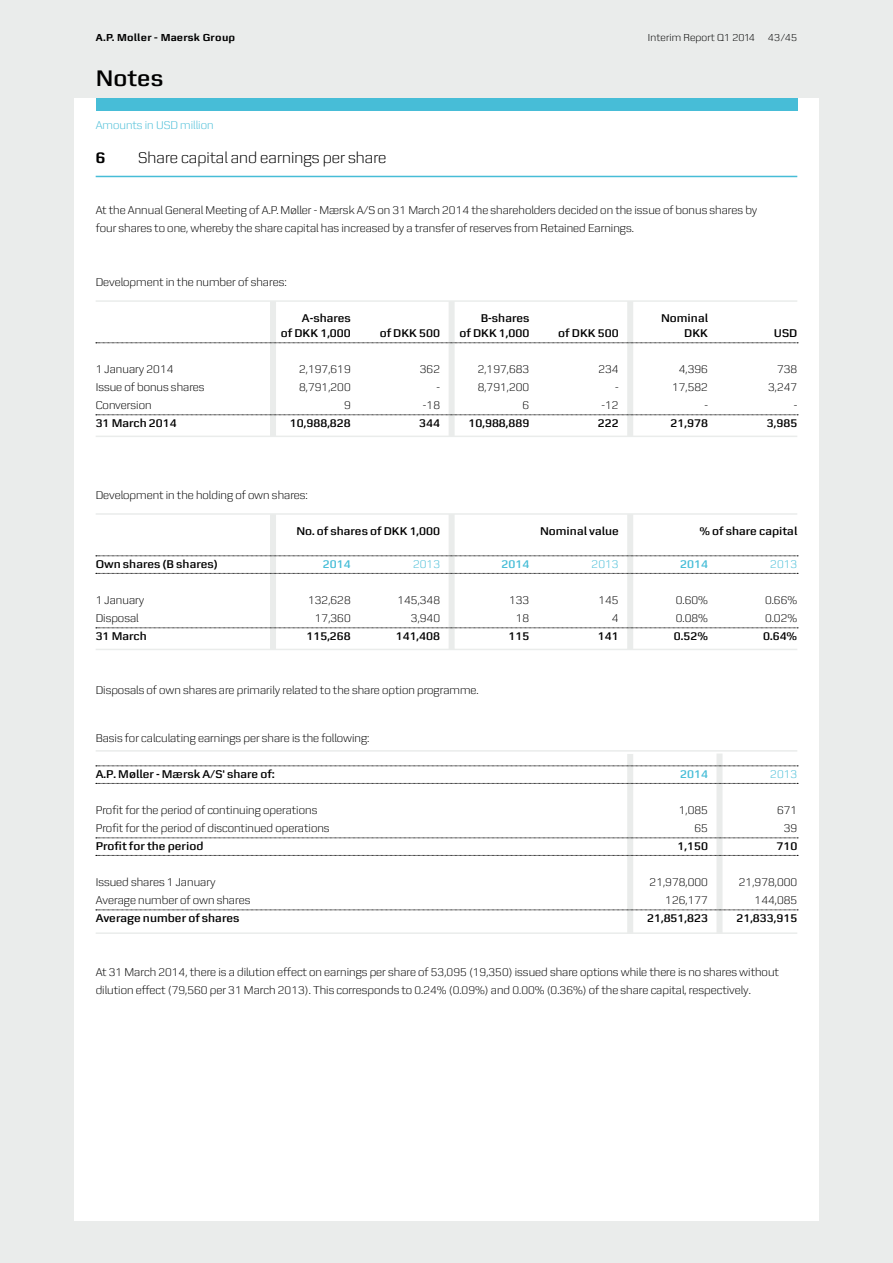
<style>
.page{position:relative;width:893px;height:1263px;background:#eaeceb}
.page>*{position:absolute;margin:0;border:0;box-sizing:border-box;transform-origin:0 0}
.t1{font:600 24px "Zetta Sans";color:#000}
.t2{font:300 16.5px "Zetta Sans";color:#000}
.t3{font:700 16.5px "Zetta Sans";color:#000}
.t4{font:300 12px/18px "Zetta Sans";color:#000;text-align:right}
.t5{font:600 12px "Zetta Sans";color:#000}
.t6{font:300 12px "Zetta Sans";color:#47bdd7}
.t7{font:600 12px "Zetta Sans";color:#47bdd7}
.t8{font:300 10.8px "Zetta Sans";letter-spacing:.01em;color:#000}
.t9{font:700 10.8px "Zetta Sans";letter-spacing:.02em;color:#000}
</style>
<div class="page">
<div style="left:74px;top:98px;width:745px;height:1122px;background:#fff"></div>
<div style="left:96px;top:98px;width:701px;height:13px;background:#47bdd7"></div>
<div style="left:716px;top:753px;width:6px;height:180px;background:#eaeceb"></div>
<div style="left:627px;top:301px;width:6px;height:135px;background:#eaeceb"></div>
<div style="left:627px;top:514px;width:6px;height:135px;background:#eaeceb"></div>
<div style="left:627px;top:754px;width:6px;height:179px;background:#eaeceb"></div>
<div style="left:449px;top:301px;width:6px;height:135px;background:#eaeceb"></div>
<div style="left:449px;top:514px;width:6px;height:135px;background:#eaeceb"></div>
<div style="left:270px;top:301px;width:6px;height:135px;background:#eaeceb"></div>
<div style="left:270px;top:514px;width:6px;height:135px;background:#eaeceb"></div>
<svg style="left:96px;top:343px;width:702px;height:1px"></svg>
<svg style="left:96px;top:415px;width:702px;height:1px"></svg>
<svg style="left:96px;top:556px;width:702px;height:1px"></svg>
<svg style="left:96px;top:573px;width:702px;height:1px"></svg>
<svg style="left:96px;top:628px;width:702px;height:1px"></svg>
<svg style="left:96px;top:766px;width:702px;height:1px"></svg>
<svg style="left:96px;top:783px;width:702px;height:1px"></svg>
<svg style="left:96px;top:838px;width:702px;height:1px"></svg>
<svg style="left:96px;top:855px;width:702px;height:1px"></svg>
<svg style="left:96px;top:910px;width:702px;height:1px"></svg>
<hr style="left:96px;top:176px;width:701px;height:1px;background:#47bdd7">
<hr style="left:96px;top:300px;width:701px;height:2px;background:#eaeceb">
<hr style="left:96px;top:513px;width:701px;height:2px;background:#eaeceb">
<hr style="left:96px;top:436px;width:701px;height:1px;background:#eaeceb">
<hr style="left:96px;top:649px;width:701px;height:1px;background:#eaeceb">
<hr style="left:96px;top:750px;width:701px;height:2px;background:#eaeceb">
<hr style="left:96px;top:932px;width:701px;height:2px;background:#eaeceb">
<p class="t9" style="left:96px;top:31px;width:141px">A.P. Moller - Maersk Group</p>
<p class="t8" style="left:648px;top:32px;width:151px">Interim Report Q1 2014 43/45</p>
<h1 class="t1" style="left:96px;top:64px;width:69px">N otes</h1>
<p class="t6" style="left:96px;top:119px;width:119px">Amounts in USD million</p>
<h2 class="t3" style="left:96px;top:148px;width:11px">6</h2>
<h2 class="t2" style="left:138px;top:149px;width:250px">Share capital and earnings per share</h2>
<p class="t4" style="left:96px;top:201px;width:663px;text-align:left">At the Annual General Meeting of A.P. Møller - Mærsk A/S on 31 March 2014 the shareholders decided on the issue of bonus shares by four shares to one, whereby the share capital has increased by a transfer of reserves from Retained Earnings.</p>
<p class="t4" style="left:96px;top:273px;width:192px">Development in the number of shares:</p>
<p class="t4" style="left:96px;top:360px;width:110px;text-align:left">1 January 2014<br>Issue of bonus shares<br>Conversion</p>
<p class="t5" style="left:96px;top:416px;width:83px">31 March 2014</p>
<p class="t5" style="left:310px;top:311px;width:43px">-shares</p>
<p class="t5" style="left:481px;top:311px;width:97px">B-shares N</p>
<p class="t5" style="left:670px;top:311px;width:40px">ominal</p>
<p class="t5" style="left:281px;top:326px;width:71px">of DKK 1,000</p>
<p class="t5" style="left:380px;top:326px;width:62px">of DKK 500</p>
<p class="t5" style="left:459px;top:326px;width:71px">of DKK 1,000</p>
<p class="t5" style="left:558px;top:326px;width:62px">of DKK 500</p>
<p class="t5" style="left:684px;top:326px;width:25px">DKK</p>
<p class="t5" style="left:774px;top:326px;width:25px">USD</p>
<p class="t4" style="left:299px;top:360px;width:53px">2,197,619<br>8,791,200<br>9</p>
<p class="t5" style="left:290px;top:416px;width:62px">10,988,828</p>
<p class="t4" style="left:420px;top:360px;width:22px">362 - -18</p>
<p class="t5" style="left:419px;top:416px;width:22px">344</p>
<p class="t4" style="left:478px;top:360px;width:53px">2,197,683<br>8,791,200<br>6</p>
<p class="t5" style="left:469px;top:416px;width:62px">10,988,889</p>
<p class="t4" style="left:598px;top:360px;width:22px">234 - -12</p>
<p class="t5" style="left:598px;top:416px;width:22px">222</p>
<p class="t4" style="left:672px;top:360px;width:37px">4,396<br>17,582 -</p>
<p class="t5" style="left:671px;top:416px;width:39px">21,978</p>
<p class="t4" style="left:768px;top:360px;width:31px">738<br>3,247 -</p>
<p class="t5" style="left:767px;top:416px;width:32px">3,985</p>
<p class="t4" style="left:96px;top:486px;width:214px">Development in the holding of own shares:</p>
<p class="t5" style="left:305px;top:524px;width:136px">o. of shares of DKK 1,000</p>
<p class="t5" style="left:540px;top:524px;width:80px">Nominal value</p>
<p class="t5" style="left:699px;top:524px;width:99px">% of share capital</p>
<p class="t5" style="left:96px;top:557px;width:124px">Own shares (B shares)</p>
<p class="t7" style="left:323px;top:557px;width:29px">2014</p>
<p class="t6" style="left:413px;top:558px;width:29px">2013</p>
<p class="t7" style="left:502px;top:557px;width:29px">2014</p>
<p class="t6" style="left:592px;top:558px;width:29px">2013</p>
<p class="t7" style="left:680px;top:557px;width:29px">2014</p>
<p class="t6" style="left:770px;top:558px;width:29px">2013</p>
<p class="t4" style="left:96px;top:591px;width:50px;text-align:left">1 January<br>Disposal</p>
<p class="t5" style="left:96px;top:629px;width:53px">31 March</p>
<p class="t4" style="left:676px;top:591px;width:34px;text-align:left">0.60%<br>0.08%</p>
<p class="t5" style="left:674px;top:629px;width:36px">0.52%</p>
<p class="t4" style="left:765px;top:591px;width:34px;text-align:left">0.66%<br>0.02%</p>
<p class="t5" style="left:763px;top:629px;width:36px">0.64%</p>
<p class="t4" style="left:308px;top:591px;width:44px;text-align:center">132,628<br>17,360</p>
<p class="t5" style="left:306px;top:629px;width:46px">115,268</p>
<p class="t4" style="left:397px;top:591px;width:44px">145,348<br>3,940</p>
<p class="t5" style="left:396px;top:629px;width:46px">141,408</p>
<p class="t4" style="left:509px;top:591px;width:22px;text-align:center">133<br>18</p>
<p class="t5" style="left:508px;top:629px;width:22px">115</p>
<p class="t4" style="left:598px;top:591px;width:22px">145<br>4</p>
<p class="t5" style="left:598px;top:629px;width:22px">141</p>
<p class="t4" style="left:96px;top:681px;width:385px">Disposals of own shares are primarily related to the share option programme.</p>
<p class="t4" style="left:96px;top:729px;width:275px">Basis for calculating earnings per share is the following:</p>
<p class="t5" style="left:96px;top:767px;width:181px">A.P. Møller - Mærsk A/S' share of:</p>
<p class="t7" style="left:680px;top:767px;width:29px">2014</p>
<p class="t6" style="left:770px;top:768px;width:29px">2013</p>
<p class="t4" style="left:96px;top:801px;width:235px;text-align:left">Profit for the period of continuing operations<br>Profit for the period of discontinued operations</p>
<p class="t5" style="left:96px;top:839px;width:109px">Profit for the period</p>
<p class="t4" style="left:96px;top:873px;width:156px;text-align:left">Issued shares 1 January<br>Average number of own shares</p>
<p class="t5" style="left:96px;top:911px;width:145px">Average number of shares</p>
<p class="t4" style="left:679px;top:801px;width:31px">1,085<br>65</p>
<p class="t5" style="left:678px;top:839px;width:32px">1,150</p>
<p class="t4" style="left:650px;top:873px;width:60px">21,978,000<br>126,177</p>
<p class="t5" style="left:647px;top:911px;width:62px">21,851,823</p>
<p class="t4" style="left:777px;top:801px;width:22px;text-align:center">671<br>39</p>
<p class="t5" style="left:776px;top:839px;width:22px">710</p>
<p class="t4" style="left:739px;top:873px;width:60px">21,978,000<br>144,085</p>
<p class="t5" style="left:736px;top:911px;width:62px">21,833,915</p>
<p class="t4" style="left:96px;top:963px;width:685px;text-align:left">At 31 March 2014, there is a dilution effect on earnings per share of 53,095 (19,350) issued share options while there is no shares without dilution effect (79,560 per 31 March 2013). This corresponds to 0.24% (0.09%) and 0.00% (0.36%) of the share capital, respectively.</p>
</div>
